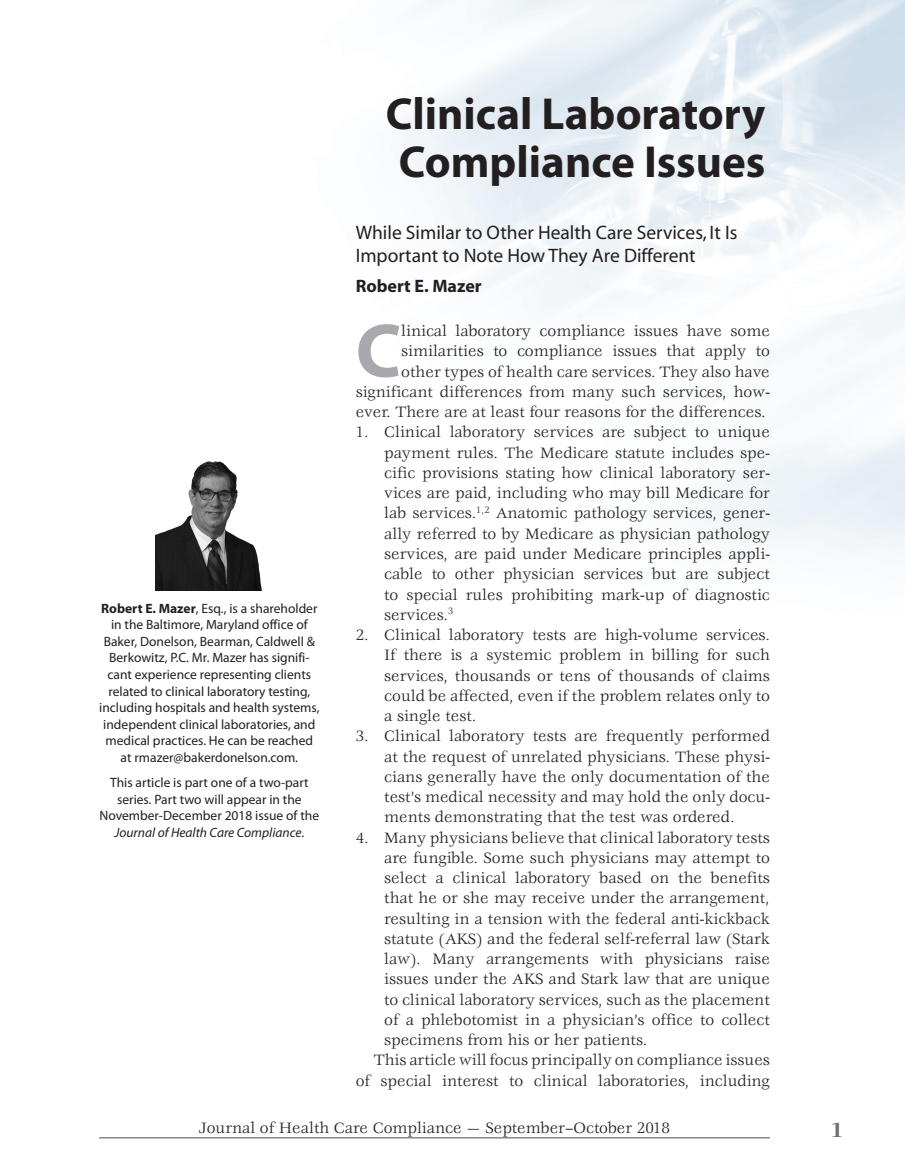
<style>
.page{position:relative;width:905px;height:1175px;background:#fff}
.page>*{position:absolute;margin:0;border:0;box-sizing:border-box;transform-origin:0 0}
.DROP_TEXT{font:700 76.65px "Myriad";color:#a8a9ad}
.Article_Title{font:700 45px/48px "Myriad Pro";color:#231f20}
.DF{font:700 22.5px "Veljovic";color:#6c6d70}
.INTRO{font:19.5px/23.4px "Myriad";color:#231f20}
.Authors{font:700 18px "Myriad Pro";color:#231f20}
.NList2{font:16.5px/20.2px "Veljovic";color:#231f20;text-align:justify}
.NList1{font:16.5px/20.2px "Veljovic";color:#231f20;text-align:justify}
.NList{font:16.5px/20.2px "Veljovic";color:#231f20;text-align:justify}
.DROP_TEXT-2{font:16.5px/20.2px "Veljovic";color:#231f20;text-align:right}
.TextInd{font:16.5px/20.2px "Veljovic";color:#231f20;text-align:right}
.Author_Bio{font:13.5px/16.5px "Myriad Pro";color:#231f20;text-align:center}
.s1{font-weight:700}
.s2{font-style:italic}
</style>
<div class="page">
<hr style="left:99px;top:1137px;width:671px;height:1px;background:#4b4c4d">
<img style="left:234px;top:0;width:670px;height:591px">
<img style="left:155px;top:458px;width:108px;height:132px">
<p class="Author_Bio" style="left:99px;top:600px;width:222px"><span class="s1">Robert E. Mazer</span>, Esq., is a shareholder in the Baltimore, Maryland office of Baker, Donelson, Bearman, Caldwell &amp; Berkowitz, P.C. Mr. Mazer has signifi&shy;cant experience representing clients related to clinical laboratory testing, including hospitals and health systems, independent clinical laboratories, and medical practices. He can be reached at rmazer@bakerdonelson.com.</p>
<p class="Author_Bio" style="left:100px;top:774px;width:221px">This article is part one of a two-part series. Part two will appear in the November-December 2018 issue of the <span class="s2">Journal of Health Care Compliance</span>.</p>
<p class="Article_Title" style="left:386px;top:88px;width:381px">Clinical Laboratory<br>Compliance Issues</p>
<p class="INTRO" style="left:356px;top:221px;width:383px">While Similar to Other Health Care Services, It Is<br>Important to Note How They Are Different</p>
<p class="Authors" style="left:356px;top:274px;width:128px">Robert E. Mazer</p>
<p class="DROP_TEXT" style="left:356px;top:311px;width:47px">C</p>
<p class="DROP_TEXT-2" style="left:356px;top:322px;width:415px">linical laboratory compliance issues have some similarities to compliance issues that apply to<br>other types of health care services. They also have significant differences from many such services, how&shy;ever. There are at least four reasons for the differences.</p>
<p class="NList1" style="left:384px;top:423px;width:387px;text-indent:-28px">1. Clinical laboratory services are subject to unique payment rules. The Medicare statute includes spe&shy;cific provisions stating how clinical laboratory ser&shy;vices are paid, including who may bill Medicare for lab services.<sup>1,2</sup> Anatomic pathology services, gener&shy;ally referred to by Medicare as physician pathology services, are paid under Medicare principles appli&shy;cable to other physician services but are subject to special rules prohibiting mark-up of diagnostic services.<sup>3</sup></p>
<p class="NList" style="left:384px;top:625px;width:387px;text-indent:-28px">2. Clinical laboratory tests are high-volume services.<br>If there is a systemic problem in billing for such services, thousands or tens of thousands of claims could be affected, even if the problem relates only to a single test.</p>
<p class="NList" style="left:384px;top:727px;width:387px;text-indent:-28px">3. Clinical laboratory tests are frequently performed at the request of unrelated physicians. These physi&shy;cians generally have the only documentation of the test’s medical necessity and may hold the only docu&shy;ments demonstrating that the test was ordered.</p>
<p class="NList2" style="left:384px;top:828px;width:387px;text-indent:-28px">4. Many physicians believe that clinical laboratory tests are fungible. Some such physicians may attempt to select a clinical laboratory based on the benefits that he or she may receive under the arrangement, resulting in a tension with the federal anti-kickback statute (AKS) and the federal self-referral law (Stark law). Many arrangements with physicians raise issues under the AKS and Stark law that are unique to clinical laboratory services, such as the placement of a phlebotomist in a physician’s office to collect specimens from his or her patients.</p>
<p class="TextInd" style="left:356px;top:1051px;width:416px">This article will focus principally on compliance issues of special interest to clinical laboratories, including</p>
<p class="NList2" style="left:199px;top:1118px;width:473px">Journal of Health Care Compliance — September–October 2018</p>
<p class="DF" style="left:824px;top:1117px;width:26px">21</p>
<p class="DF" style="left:830px;top:1117px;width:14px">1</p>
</div>
